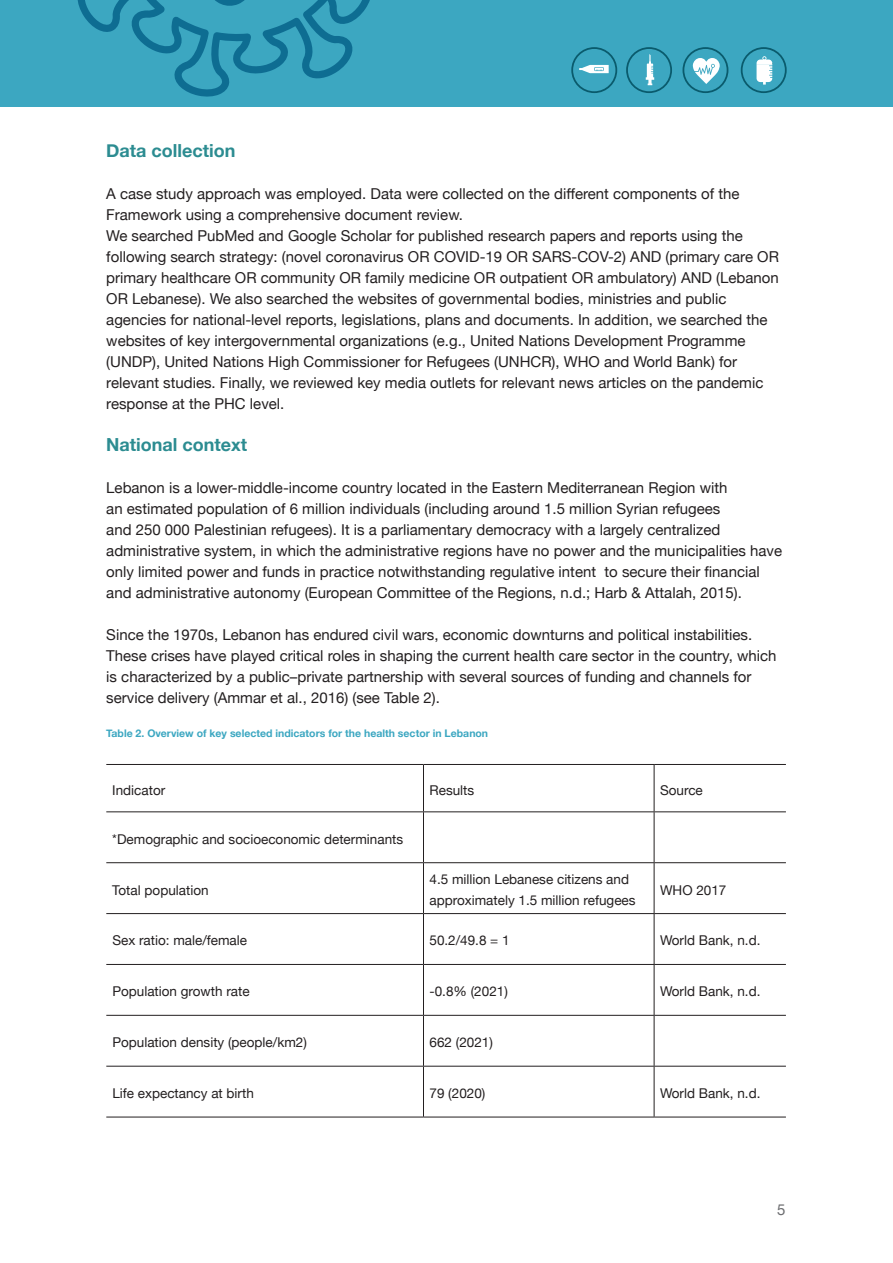
<style>
.page{position:relative;width:893px;height:1263px;background:#fff}
.page>*{position:absolute;margin:0;border:0;box-sizing:border-box;transform-origin:0 0}
.t1{font:700 18px "Helvetica Neue";color:#2c8c91}
.t2{font:15px/21px "Helvetica Neue";color:#231f20}
.t3{font:15px "Helvetica Neue";color:#6c6d70}
.t4{font:13.5px/21px "Helvetica Neue";color:#231f20}
.t5{font:700 10.5px "Helvetica Neue";color:#3ca7c1}
</style>
<div class="page">
<div style="left:0;top:0;width:893px;height:106px;background:#3ca7c1"></div>
<svg style="left:77px;top:0;width:293px;height:97px"></svg>
<div style="left:741px;top:47px;width:46px;height:46px;border:2px solid #2c8c91;border-radius:50%"></div>
<div style="left:682px;top:47px;width:46px;height:46px;border:2px solid #2c8c91;border-radius:50%"></div>
<div style="left:626px;top:47px;width:46px;height:46px;border:2px solid #2c8c91;border-radius:50%"></div>
<div style="left:571px;top:47px;width:46px;height:46px;border:2px solid #2c8c91;border-radius:50%"></div>
<hr style="left:423px;top:765px;width:1px;height:46px;background:#231f20">
<hr style="left:654px;top:765px;width:1px;height:46px;background:#231f20">
<hr style="left:106px;top:811px;width:317px;height:1px;background:#231f20">
<hr style="left:423px;top:811px;width:231px;height:1px;background:#231f20">
<hr style="left:423px;top:812px;width:1px;height:50px;background:#231f20">
<hr style="left:654px;top:811px;width:132px;height:1px;background:#231f20">
<hr style="left:654px;top:812px;width:1px;height:50px;background:#231f20">
<hr style="left:106px;top:862px;width:317px;height:1px;background:#231f20">
<hr style="left:423px;top:862px;width:231px;height:1px;background:#231f20">
<hr style="left:423px;top:863px;width:1px;height:50px;background:#231f20">
<hr style="left:654px;top:862px;width:132px;height:1px;background:#231f20">
<hr style="left:654px;top:863px;width:1px;height:50px;background:#231f20">
<hr style="left:106px;top:913px;width:317px;height:1px;background:#231f20">
<hr style="left:423px;top:913px;width:231px;height:1px;background:#231f20">
<hr style="left:423px;top:914px;width:1px;height:50px;background:#231f20">
<hr style="left:654px;top:913px;width:132px;height:1px;background:#231f20">
<hr style="left:654px;top:914px;width:1px;height:50px;background:#231f20">
<hr style="left:106px;top:964px;width:317px;height:1px;background:#231f20">
<hr style="left:423px;top:964px;width:231px;height:1px;background:#231f20">
<hr style="left:423px;top:965px;width:1px;height:50px;background:#231f20">
<hr style="left:654px;top:964px;width:132px;height:1px;background:#231f20">
<hr style="left:654px;top:965px;width:1px;height:50px;background:#231f20">
<hr style="left:106px;top:1015px;width:317px;height:1px;background:#231f20">
<hr style="left:423px;top:1015px;width:231px;height:1px;background:#231f20">
<hr style="left:423px;top:1016px;width:1px;height:50px;background:#231f20">
<hr style="left:654px;top:1015px;width:132px;height:1px;background:#231f20">
<hr style="left:654px;top:1016px;width:1px;height:50px;background:#231f20">
<hr style="left:106px;top:1066px;width:317px;height:1px;background:#231f20">
<hr style="left:423px;top:1066px;width:231px;height:1px;background:#231f20">
<hr style="left:423px;top:1066px;width:1px;height:51px;background:#231f20">
<hr style="left:654px;top:1066px;width:132px;height:1px;background:#231f20">
<hr style="left:654px;top:1066px;width:1px;height:51px;background:#231f20">
<hr style="left:106px;top:1117px;width:317px;height:1px;background:#231f20">
<hr style="left:423px;top:1117px;width:231px;height:1px;background:#231f20">
<hr style="left:654px;top:1117px;width:132px;height:1px;background:#231f20">
<hr style="left:106px;top:764px;width:317px;height:1px;background:#231f20">
<hr style="left:423px;top:764px;width:231px;height:1px;background:#231f20">
<hr style="left:654px;top:764px;width:132px;height:1px;background:#231f20">
<svg style="left:693px;top:58px;width:27px;height:26px"></svg>
<svg style="left:646px;top:54px;width:8px;height:31px"></svg>
<svg style="left:579px;top:65px;width:30px;height:8px"></svg>
<svg style="left:756px;top:56px;width:16px;height:29px"></svg>
<p class="t1" style="left:106px;top:136px;width:131px">Data collection</p>
<p class="t2" style="left:106px;top:184px;width:674px">A case study approach was employed. Data were collected on the different components of the Framework using a comprehensive document review.<br>We searched PubMed and Google Scholar for published research papers and reports using the following search strategy: (novel coronavirus OR COVID-19 OR SARS-COV-2) AND (primary care OR primary healthcare OR community OR family medicine OR outpatient OR ambulatory) AND (Lebanon OR Lebanese). We also searched the websites of governmental bodies, ministries and public agencies for national-level reports, legislations, plans and documents. In addition, we searched the websites of key intergovernmental organizations (e.g., United Nations Development Programme (UNDP), United Nations High Commissioner for Refugees (UNHCR), WHO and World Bank) for relevant studies. Finally, we reviewed key media outlets for relevant news articles on the pandemic response at the PHC level.</p>
<p class="t1" style="left:106px;top:431px;width:142px">National context</p>
<p class="t2" style="left:106px;top:478px;width:677px">Lebanon is a lower-middle-income country located in the Eastern Mediterranean Region with<br>an estimated population of 6 million individuals (including around 1.5 million Syrian refugees<br>and 250 000 Palestinian refugees). It is a parliamentary democracy with a largely centralized administrative system, in which the administrative regions have no power and the municipalities have only limited power and funds in practice notwithstanding regulative intent to secure their financial and administrative autonomy (European Committee of the Regions, n.d.; Harb &amp; Attalah, 2015).</p>
<p class="t2" style="left:106px;top:625px;width:672px">Since the 1970s, Lebanon has endured civil wars, economic downturns and political instabilities.<br>These crises have played critical roles in shaping the current health care sector in the country, which is characterized by a public–private partnership with several sources of funding and channels for service delivery (Ammar et al., 2016) (see Table 2).</p>
<p class="t5" style="left:106px;top:725px;width:383px">Table 2. Overview of key selected indicators for the health sector in Lebanon</p>
<p class="t4" style="left:112px;top:780px;width:55px">Indicator</p>
<p class="t4" style="left:429px;top:780px;width:46px">Results</p>
<p class="t4" style="left:660px;top:780px;width:44px">Source</p>
<p class="t4" style="left:112px;top:829px;width:292px">*Demographic and socioeconomic determinants</p>
<p class="t4" style="left:112px;top:880px;width:98px">Total population</p>
<p class="t4" style="left:429px;top:869px;width:208px">4.5 million Lebanese citizens and approximately 1.5 million refugees</p>
<p class="t4" style="left:660px;top:880px;width:68px">WHO 2017</p>
<p class="t4" style="left:112px;top:931px;width:136px">Sex ratio: male/female</p>
<p class="t4" style="left:429px;top:931px;width:82px">50.2/49.8 = 1</p>
<p class="t4" style="left:660px;top:931px;width:102px">World Bank, n.d.</p>
<p class="t4" style="left:112px;top:982px;width:139px">Population growth rate</p>
<p class="t4" style="left:430px;top:982px;width:80px">-0.8% (2021)</p>
<p class="t4" style="left:660px;top:982px;width:102px">World Bank, n.d.</p>
<p class="t4" style="left:112px;top:1032px;width:196px">Population density (people/km2)</p>
<p class="t4" style="left:430px;top:1032px;width:65px">662 (2021)</p>
<p class="t4" style="left:112px;top:1083px;width:143px">Life expectancy at birth</p>
<p class="t4" style="left:430px;top:1083px;width:57px">79 (2020)</p>
<p class="t4" style="left:660px;top:1083px;width:102px">World Bank, n.d.</p>
<p class="t3" style="left:777px;top:1198px;width:10px">5</p>
</div>
